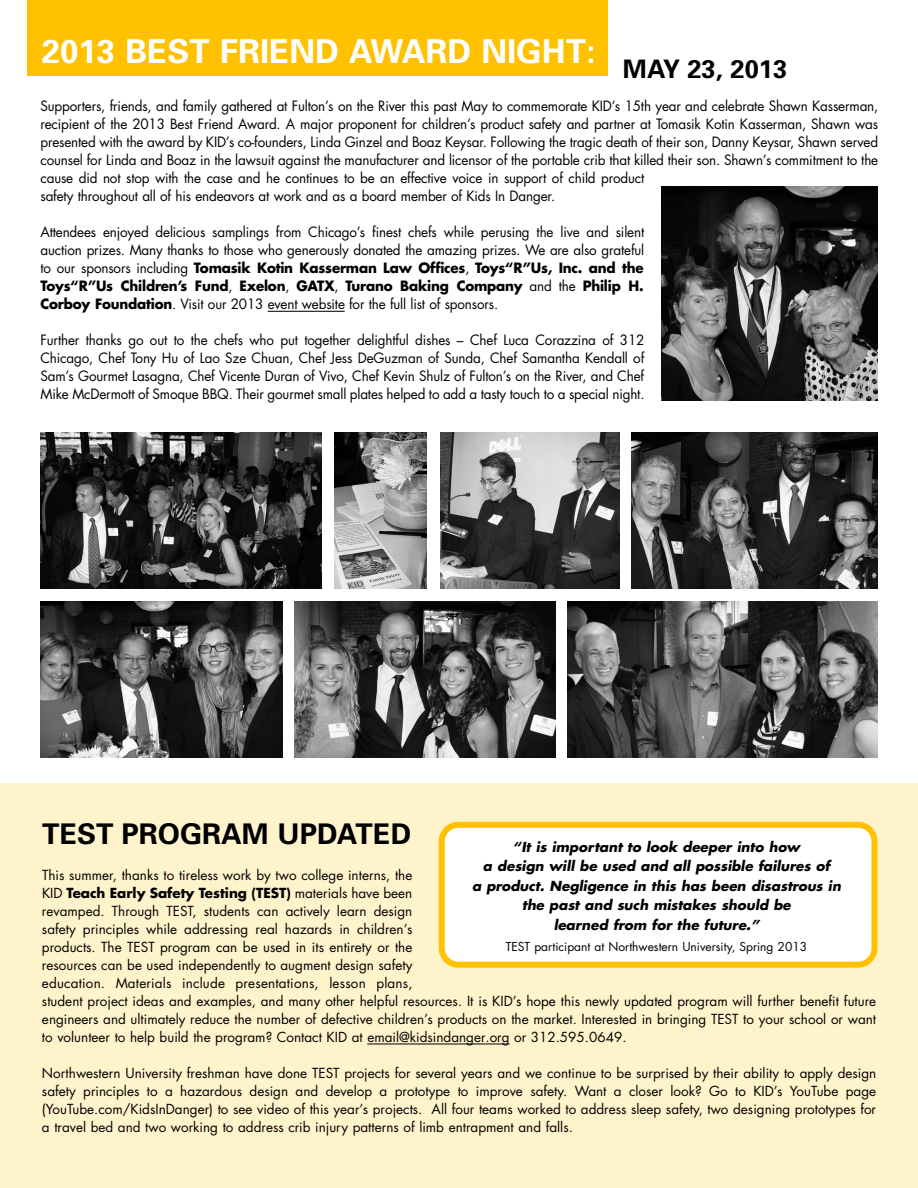
<style>
.page{position:relative;width:918px;height:1188px;background:#fff}
.page>*{position:absolute;margin:0;border:0;box-sizing:border-box;transform-origin:0 0}
.t1{font:700 33px "Univers";color:#fff}
.t2{font:700 28.5px "Univers";color:#000}
.t3{font:700 25.5px "Univers";color:#000}
.t4{font:13.8px/18px "Futura";letter-spacing:-.01em;color:#000;text-align:justify}
.t5{font:13.5px/18px "Futura";color:#000}
.t6{font:italic 700 13.5px/19.5px "Futura";color:#000;text-align:center}
.t7{font:12px "Futura";color:#000}
.s1{font-weight:700}
</style>
<div class="page">
<div style="left:0;top:783px;width:918px;height:405px;background:#fff3cc"></div>
<hr style="left:367px;top:1043px;width:119px;height:1px;background:#000">
<svg style="left:486px;top:1043px;width:24px;height:1px"></svg>
<hr style="left:268px;top:311px;width:77px;height:1px;background:#000">
<div style="left:27px;top:0;width:581px;height:76px;background:#ffc100"></div>
<img style="left:662px;top:186px;width:216px;height:215px">
<img style="left:40px;top:432px;width:282px;height:156px">
<img style="left:334px;top:432px;width:93px;height:156px">
<img style="left:632px;top:432px;width:245px;height:156px">
<img style="left:441px;top:432px;width:179px;height:156px">
<img style="left:295px;top:601px;width:261px;height:156px">
<img style="left:568px;top:601px;width:310px;height:156px">
<svg style="left:439px;top:822px;width:439px;height:146px;background:#fff8e4"></svg>
<img style="left:40px;top:601px;width:243px;height:156px">
<h1 class="t1" style="left:42px;top:39px;width:555px">2013 BEST FRIEND AWARD NIGHT:</h1>
<h3 class="t3" style="left:623px;top:59px;width:166px">MAY 23, 2013</h3>
<p class="t4" style="left:40px;top:98px;width:839px;text-align:left">Supporters, friends, and family gathered at Fulton’s on the River this past May to commemorate KID’s 15th year and celebrate Shawn Kasserman, recipient of the 2013 Best Friend Award. A major proponent for children’s product safety and partner at Tomasik Kotin Kasserman, Shawn was presented with the award by KID’s co-founders, Linda Ginzel and Boaz Keysar. Following the tragic death of their son, Danny Keysar, Shawn served counsel for Linda and Boaz in the lawsuit against the manufacturer and licensor of the portable crib that killed their son. Shawn’s commitment to the cause did not stop with the case and he continues to be an effective voice in support of child product<br>safety throughout all of his endeavors at work and as a board member of Kids In Danger.</p>
<p class="t4" style="left:40px;top:224px;width:605px">Attendees enjoyed delicious samplings from Chicago’s finest chefs while perusing the live and silent auction prizes. Many thanks to those who generously donated the amazing prizes. We are also grateful to our sponsors including <span class="s1">Tomasik Kotin Kasserman Law Offices</span>, <span class="s1">Toys“R”Us, Inc. and the Toys“R”Us Children’s Fund</span>, <span class="s1">Exelon</span>, <span class="s1">GATX</span>, <span class="s1">Turano Baking Company</span> and the <span class="s1">Philip H.<br>Corboy Foundation</span>. Visit our 2013 event website for the full list of sponsors.</p>
<p class="t4" style="left:40px;top:332px;width:606px">Further thanks go out to the chefs who put together delightful dishes – Chef Luca Corazzina of 312<br>Chicago, Chef Tony Hu of Lao Sze Chuan, Chef Jess DeGuzman of Sunda, Chef Samantha Kendall of Sam’s Gourmet Lasagna, Chef Vicente Duran of Vivo, Chef Kevin Shulz of Fulton’s on the River, and Chef Mike McDermott of Smoque BBQ. Their gourmet small plates helped to add a tasty touch to a special night.</p>
<h2 class="t2" style="left:42px;top:823px;width:371px">TEST PROGRAM UPDATED</h2>
<p class="t5" style="left:42px;top:867px;width:836px">This summer, thanks to tireless work by two college interns, the<br>KID <span class="s1">Teach Early Safety Testing (TEST)</span> materials have been<br>revamped. Through TEST, students can actively learn design<br>safety principles while addressing real hazards in children’s<br>products. The TEST program can be used in its entirety or the<br>resources can be used independently to augment design safety<br>education. Materials include presentations, lesson plans,<br>student project ideas and examples, and many other helpful resources. It is KID’s hope this newly updated program will further benefit future engineers and ultimately reduce the number of defective children’s products on the market. Interested in bringing TEST to your school or want to volunteer to help build the program? Contact KID at email@kidsindanger.org or 312.595.0649.</p>
<p class="t5" style="left:42px;top:1065px;width:836px;text-align:justify">Northwestern University freshman have done TEST projects for several years and we continue to be surprised by their ability to apply design safety principles to a hazardous design and develop a prototype to improve safety. Want a closer look? Go to KID’s YouTube page (YouTube.com/KidsInDanger) to see video of this year’s projects. All four teams worked to address sleep safety, two designing prototypes for a travel bed and two working to address crib injury patterns of limb entrapment and falls.</p>
<p class="t6" style="left:472px;top:838px;width:370px">“It is important to look deeper into how<br>a design will be used and all possible failures of<br>a product. Negligence in this has been disastrous in the past and such mistakes should be<br>learned from for the future.”</p>
<p class="t7" style="left:506px;top:941px;width:303px">TEST participant at Northwestern University, Spring 2013</p>
</div>
